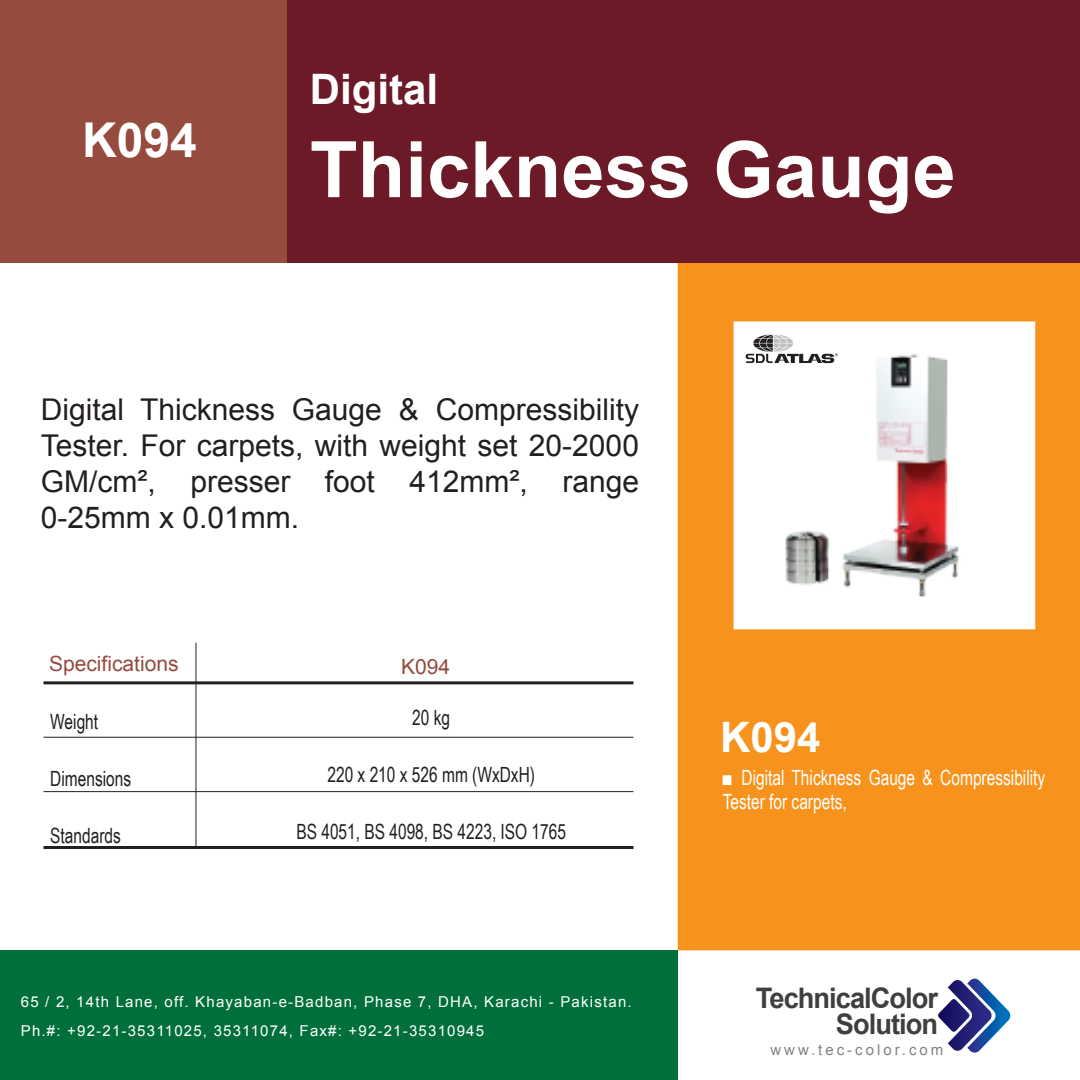
<style>
.page{position:relative;width:1080px;height:1080px;background:#fff}
.page>*{position:absolute;margin:0;border:0;box-sizing:border-box;transform-origin:0 0}
.t1{font:700 78px "Arial";color:#fff}
.t2{font:700 48px "Arial";color:#fff}
.t3{font:700 42px "Arial";color:#fff}
.t4{font:30px/36px "Arial";color:#231f20;text-align:justify}
.t5{font:700 28.2px/25.5px "Arial";letter-spacing:-.035em;color:#3f403e;text-align:right;scale:.96 1}
.t6{font:21px "Arial Narrow";color:#231f20;scale:.9 1}
.t7{font:21px/24px "Arial Narrow";color:#fff;scale:.9 1}
.t8{font:21px "Arial";color:#954b3e}
.t9{font:15px/28.8px "Arial";letter-spacing:.08em;color:#fff}
.t10{font:15px "Arial";letter-spacing:.2em;color:#808285}
</style>
<div class="page">
<svg style="left:678px;top:262px;width:402px;height:688px;fill:#f7931d"></svg>
<div style="left:275px;top:0;width:805px;height:262px;background:#6c1a28"></div>
<div style="left:0;top:950px;width:678px;height:130px;background:#006f3a"></div>
<svg style="left:938px;top:978px;width:73px;height:75px"></svg>
<div style="left:0;top:0;width:287px;height:262px;background:#954b3e"></div>
<svg style="left:746px;top:334px;width:92px;height:29px"></svg>
<hr style="left:44px;top:681px;width:589px;height:3px;background:#231f20">
<hr style="left:44px;top:737px;width:589px;height:1px;background:#231f20">
<hr style="left:44px;top:791px;width:589px;height:1px;background:#231f20">
<hr style="left:44px;top:846px;width:589px;height:3px;background:#231f20">
<hr style="left:195px;top:643px;width:1px;height:203px;background:#231f20">
<img style="left:754px;top:351px;width:253px;height:252px">
<h2 class="t2" style="left:82px;top:108px;width:116px">K094</h2>
<h3 class="t3" style="left:310px;top:61px;width:130px">Digital</h3>
<h1 class="t1" style="left:310px;top:118px;width:647px">Thickness Gauge</h1>
<p class="t4" style="left:41px;top:392px;width:600px">Digital Thickness Gauge &amp; Compressibility Tester. For carpets, with weight set 20-2000<br>GM/cm², presser foot 412mm², range 0-25mm x 0.01mm.</p>
<p class="t8" style="left:49px;top:650px;width:131px">Specifications</p>
<p class="t8" style="left:401px;top:653px;width:51px">K094</p>
<p class="t6" style="left:50px;top:706px;width:55px">Weight</p>
<p class="t6" style="left:50px;top:763px;width:91px">Dimensions</p>
<p class="t6" style="left:50px;top:820px;width:80px">Standards</p>
<p class="t6" style="left:412px;top:702px;width:44px">20 kg</p>
<p class="t6" style="left:327px;top:759px;width:232px">220 x 210 x 526 mm (WxDxH)</p>
<p class="t6" style="left:296px;top:816px;width:301px">BS 4051, BS 4098, BS 4223, ISO 1765</p>
<h3 class="t3" style="left:720px;top:709px;width:102px">K094</h3>
<p class="t7" style="left:723px;top:765px;width:360px">■ Digital Thickness Gauge &amp; Compressibility<br>Tester for carpets,</p>
<p class="t9" style="left:21px;top:987px;width:612px">65 / 2, 14th Lane, off. Khayaban-e-Badban, Phase 7, DHA, Karachi - Pakistan.<br>Ph.#: +92-21-35311025, 35311074, Fax#: +92-21-35310945</p>
<p class="t5" style="left:756px;top:986px;width:191px">TechnicalColor<br>Solution</p>
<p class="t10" style="left:770px;top:1040px;width:175px">www.tec-color.com</p>
</div>
